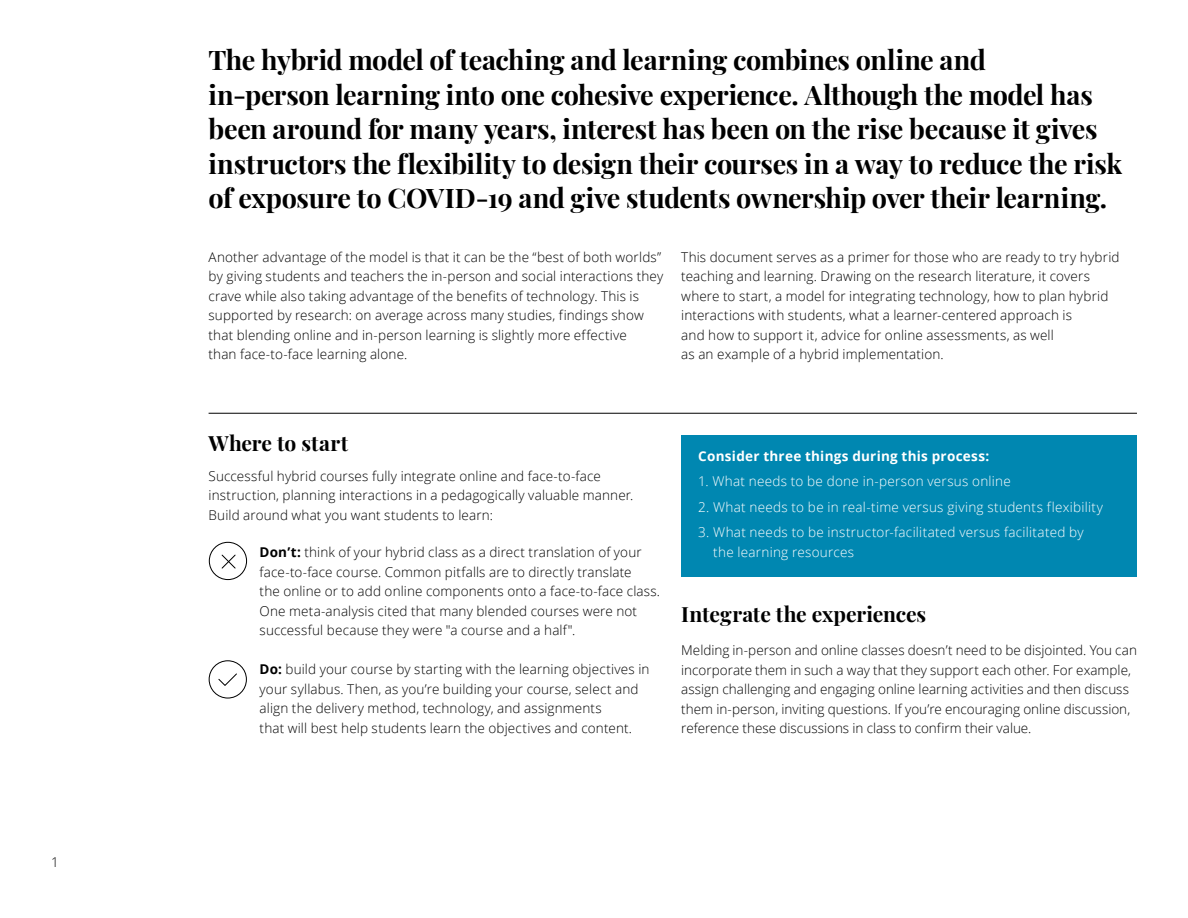
<style>
.page{position:relative;width:1188px;height:918px;background:#fff}
.page>*{position:absolute;margin:0;border:0;box-sizing:border-box;transform-origin:0 0}
.t1{font:700 27px/34.5px "Playfair Display";letter-spacing:-.01em;color:#000}
.t2{font:700 21px "Playfair Display";letter-spacing:.005em;color:#000}
.t3{font:300 13.5px/19.5px "Open Sans";letter-spacing:.01em;color:#000}
.t4{font:300 13.5px/19.5px "Open Sans";letter-spacing:.02em;color:#fff}
.t5{font:700 13.5px "Open Sans";letter-spacing:.02em;color:#fff}
.s1{font-weight:700}
</style>
<div class="page">
<div style="left:681px;top:436px;width:456px;height:141px;background:#0087b1"></div>
<div style="left:209px;top:660px;width:38px;height:39px;border:1px solid #000;border-radius:50%"></div>
<svg style="left:218px;top:673px;width:19px;height:13px"></svg>
<div style="left:209px;top:542px;width:38px;height:38px;border:1px solid #000;border-radius:50%"></div>
<svg style="left:221px;top:554px;width:15px;height:15px"></svg>
<hr style="left:209px;top:413px;width:928px;height:1px;background:#000">
<p class="t3" style="left:51px;top:852px;width:9px">1</p>
<p class="t1" style="left:209px;top:41px;width:915px">The hybrid model of teaching and learning combines online and<br>in-person learning into one cohesive experience. Although the model has been around for many years, interest has been on the rise because it gives instructors the flexibility to design their courses in a way to reduce the risk of exposure to COVID-19 and give students ownership over their learning.</p>
<p class="t3" style="left:209px;top:247px;width:456px">Another advantage of the model is that it can be the “best of both worlds” by giving students and teachers the in-person and social interactions they crave while also taking advantage of the benefits of technology. This is supported by research: on average across many studies, findings show that blending online and in-person learning is slightly more effective<br>than face-to-face learning alone.</p>
<p class="t3" style="left:681px;top:247px;width:440px">This document serves as a primer for those who are ready to try hybrid teaching and learning. Drawing on the research literature, it covers where to start, a model for integrating technology, how to plan hybrid interactions with students, what a learner-centered approach is<br>and how to support it, advice for online assessments, as well<br>as an example of a hybrid implementation.</p>
<h2 class="t2" style="left:209px;top:426px;width:141px">Where to start</h2>
<p class="t3" style="left:209px;top:466px;width:426px">Successful hybrid courses fully integrate online and face-to-face instruction, planning interactions in a pedagogically valuable manner.<br>Build around what you want students to learn:</p>
<p class="t3" style="left:260px;top:542px;width:402px"><span class="s1">Don’t:</span> think of your hybrid class as a direct translation of your face-to-face course. Common pitfalls are to directly translate<br>the online or to add online components onto a face-to-face class.<br>One meta-analysis cited that many blended courses were not successful because they were "a course and a half".</p>
<p class="t3" style="left:260px;top:659px;width:391px"><span class="s1">Do:</span> build your course by starting with the learning objectives in your syllabus. Then, as you’re building your course, select and align the delivery method, technology, and assignments<br>that will best help students learn the objectives and content.</p>
<p class="t5" style="left:698px;top:447px;width:292px">Consider three things during this process:</p>
<p class="t4" style="left:698px;top:471px;width:314px">1. What needs to be done in-person versus online</p>
<p class="t4" style="left:698px;top:497px;width:406px">2. What needs to be in real-time versus giving students flexibility</p>
<p class="t4" style="left:713px;top:522px;width:372px;text-indent:-15px">3. What needs to be instructor-facilitated versus facilitated by the learning resources</p>
<h2 class="t2" style="left:681px;top:598px;width:247px">Integrate the experiences</h2>
<p class="t3" style="left:681px;top:640px;width:457px">Melding in-person and online classes doesn’t need to be disjointed. You can incorporate them in such a way that they support each other. For example, assign challenging and engaging online learning activities and then discuss them in-person, inviting questions. If you’re encouraging online discussion, reference these discussions in class to confirm their value.</p>
</div>
